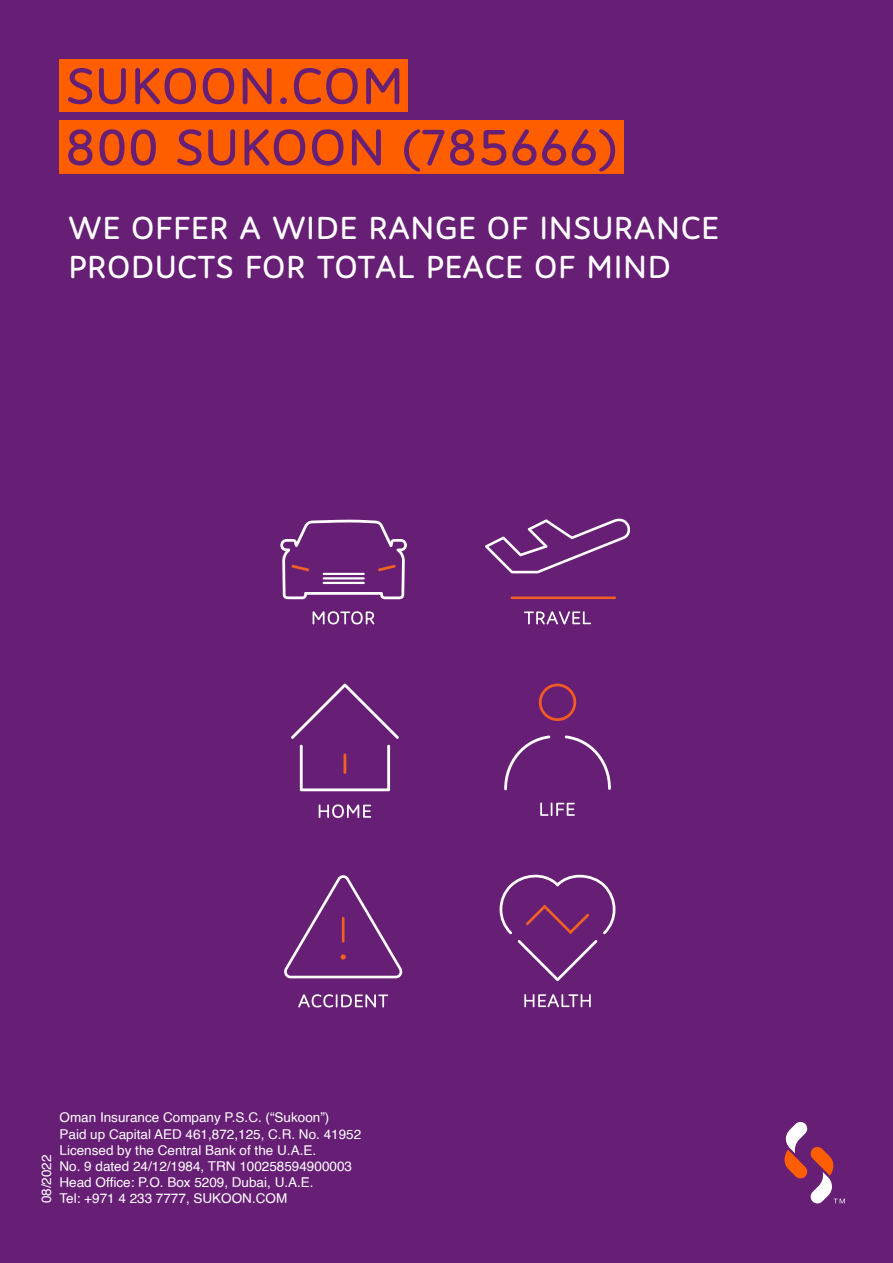
<style>
.page{position:relative;width:893px;height:1263px;background:#671e75}
.page>*{position:absolute;margin:0;border:0;box-sizing:border-box;transform-origin:0 0}
.t1{font:52.5px "BCN Arabic Rounded";color:#671e75}
.t2{font:33px/39.6px "BCN Arabic Rounded";color:#fff}
.t3{font:13.5px "Helvetica";color:#fff}
</style>
<div class="page">
<svg style="left:784px;top:1122px;width:61px;height:82px"></svg>
<div style="left:60px;top:60px;width:348px;height:52px;background:#ff5e00"></div>
<div style="left:60px;top:121px;width:564px;height:53px;background:#ff5e00"></div>
<svg style="left:524px;top:994px;width:67px;height:13px"></svg>
<svg style="left:298px;top:994px;width:90px;height:13px"></svg>
<svg style="left:524px;top:611px;width:67px;height:13px"></svg>
<svg style="left:313px;top:611px;width:61px;height:13px"></svg>
<svg style="left:518px;top:940px;width:79px;height:41px"></svg>
<svg style="left:500px;top:874px;width:116px;height:60px"></svg>
<svg style="left:319px;top:804px;width:52px;height:14px"></svg>
<svg style="left:291px;top:683px;width:108px;height:56px"></svg>
<svg style="left:300px;top:745px;width:90px;height:46px"></svg>
<svg style="left:284px;top:875px;width:119px;height:103px"></svg>
<svg style="left:485px;top:519px;width:145px;height:54px"></svg>
<hr style="left:511px;top:596px;width:105px;height:3px;background:#f06022">
<svg style="left:540px;top:802px;width:35px;height:14px"></svg>
<svg style="left:565px;top:735px;width:46px;height:55px"></svg>
<svg style="left:504px;top:735px;width:46px;height:55px"></svg>
<svg style="left:539px;top:683px;width:37px;height:38px"></svg>
<svg style="left:280px;top:520px;width:127px;height:79px"></svg>
<p class="t1" style="left:66px;top:55px;width:340px">SUKOON.COM</p>
<p class="t1" style="left:64px;top:116px;width:554px">800 SUKOON (785666)</p>
<p class="t2" style="left:68px;top:207px;width:652px">WE OFFER A WIDE RANGE OF INSURANCE<br>PRODUCTS FOR TOTAL PEACE OF MIND</p>
<p class="t3" style="left:36px;top:1203px;width:50px;rotate:-90deg">08/2022</p>
<p class="t3" style="left:60px;top:1107px;width:271px">Oman Insurance Company P.S.C. (“Sukoon”)</p>
<p class="t3" style="left:60px;top:1123px;width:303px">Paid up Capital AED 461,872,125, C.R. No. 41952</p>
<p class="t3" style="left:60px;top:1140px;width:258px">Licensed by the Central Bank of the U.A.E.</p>
<p class="t3" style="left:60px;top:1156px;width:294px">No. 9 dated 24/12/1984, TRN 100258594900003</p>
<p class="t3" style="left:60px;top:1172px;width:256px">Head Office: P.O. Box 5209, Dubai, U.A.E.</p>
<p class="t3" style="left:60px;top:1188px;width:229px">Tel: +971 4 233 7777, SUKOON.COM</p>
</div>
